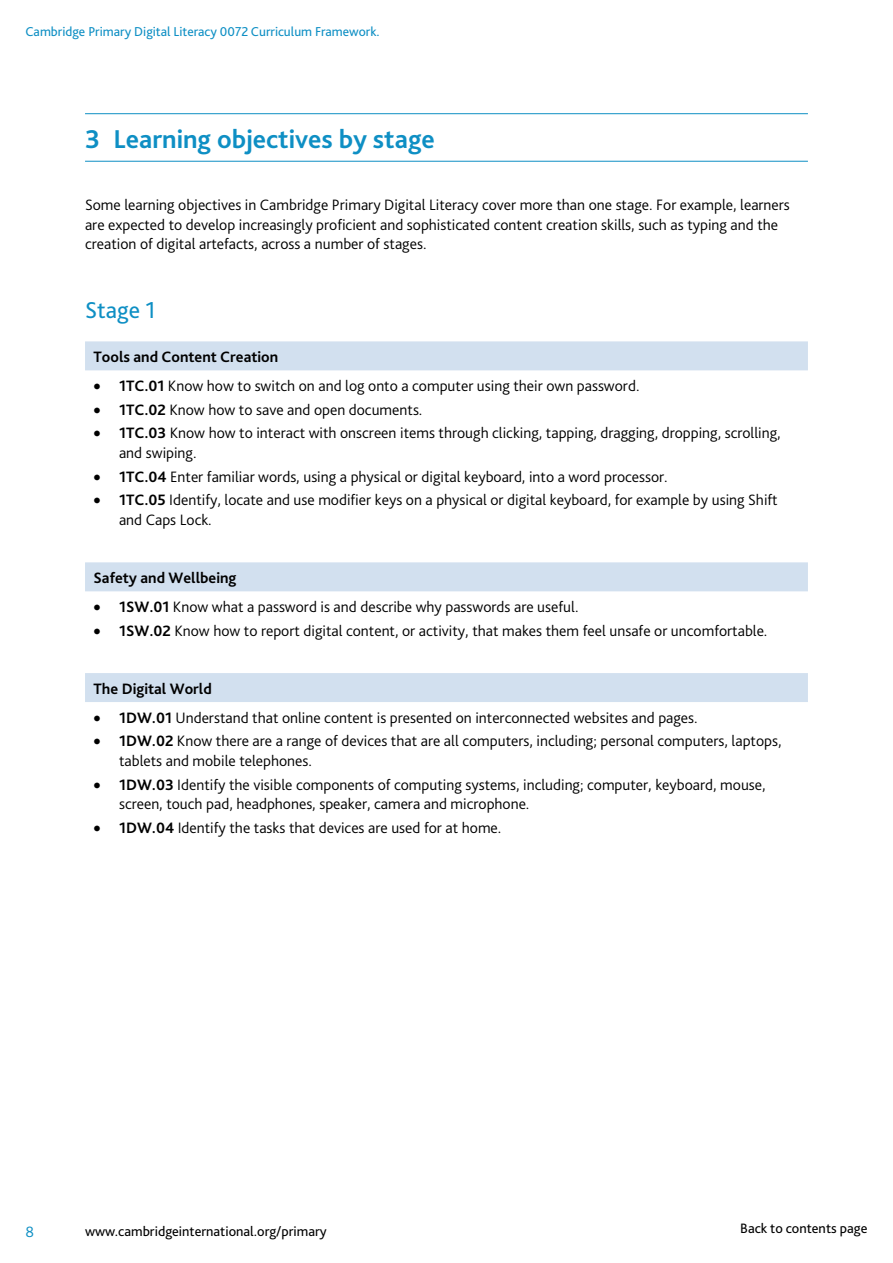
<style>
.page{position:relative;width:893px;height:1263px;background:#fff}
.page>*{position:absolute;margin:0;border:0;box-sizing:border-box;transform-origin:0 0}
.t1{font:700 27px "Bliss Pro";color:#0e8fc4}
.t2{font:24px "Bliss Pro";color:#0e8fc4}
.t3{font:300 15.75px/19.5px "Bliss Pro";color:#000}
.t4{font:700 15.75px "Bliss Pro";color:#000}
.t5{font:300 15.75px "Bliss Pro";color:#0e8fc4}
.t6{font:14.25px "Bliss Pro";color:#000}
.t7{font:13.5px "Bliss Pro";color:#0e8fc4}
.s1{font-weight:700}
</style>
<div class="page">
<hr style="left:85px;top:113px;width:723px;height:1px;background:#0e8fc4">
<hr style="left:85px;top:161px;width:723px;height:1px;background:#0e8fc4">
<svg style="left:85px;top:341px;width:723px;height:361px"></svg>
<p class="t7" style="left:26px;top:23px;width:356px">Cambridge Primary Digital Literacy 0072 Curriculum Framework.</p>
<h1 class="t1" style="left:85px;top:122px;width:351px">3 Learning objectives by stage</h1>
<p class="t3" style="left:85px;top:195px;width:706px">Some learning objectives in Cambridge Primary Digital Literacy cover more than one stage. For example, learners are expected to develop increasingly proficient and sophisticated content creation skills, such as typing and the creation of digital artefacts, across a number of stages.</p>
<h2 class="t2" style="left:85px;top:295px;width:72px">Stage 1</h2>
<p class="t4" style="left:94px;top:347px;width:186px">Tools and Content Creation</p>
<p class="t3" style="left:94px;top:376px;width:547px">• <span class="s1">1TC.01</span> Know how to switch on and log onto a computer using their own password.</p>
<p class="t3" style="left:94px;top:400px;width:330px">• <span class="s1">1TC.02</span> Know how to save and open documents.</p>
<p class="t3" style="left:119px;top:423px;width:663px;text-indent:-26px">• <span class="s1">1TC.03</span> Know how to interact with onscreen items through clicking, tapping, dragging, dropping, scrolling, and swiping.</p>
<p class="t3" style="left:94px;top:467px;width:576px">• <span class="s1">1TC.04</span> Enter familiar words, using a physical or digital keyboard, into a word processor.</p>
<p class="t3" style="left:119px;top:490px;width:660px;text-indent:-26px">• <span class="s1">1TC.05</span> Identify, locate and use modifier keys on a physical or digital keyboard, for example by using Shift and Caps Lock.</p>
<p class="t4" style="left:94px;top:568px;width:144px">Safety and Wellbeing</p>
<p class="t3" style="left:94px;top:597px;width:486px">• <span class="s1">1SW.01</span> Know what a password is and describe why passwords are useful.</p>
<p class="t3" style="left:94px;top:620px;width:675px">• <span class="s1">1SW.02</span> Know how to report digital content, or activity, that makes them feel unsafe or uncomfortable.</p>
<p class="t4" style="left:94px;top:678px;width:120px">The Digital World</p>
<p class="t3" style="left:94px;top:707px;width:606px">• <span class="s1">1DW.01</span> Understand that online content is presented on interconnected websites and pages.</p>
<p class="t3" style="left:119px;top:731px;width:664px;text-indent:-26px">• <span class="s1">1DW.02</span> Know there are a range of devices that are all computers, including; personal computers, laptops, tablets and mobile telephones.</p>
<p class="t3" style="left:119px;top:774px;width:648px;text-indent:-26px">• <span class="s1">1DW.03</span> Identify the visible components of computing systems, including; computer, keyboard, mouse, screen, touch pad, headphones, speaker, camera and microphone.</p>
<p class="t3" style="left:94px;top:818px;width:409px">• <span class="s1">1DW.04</span> Identify the tasks that devices are used for at home.</p>
<p class="t5" style="left:26px;top:1222px;width:10px">8</p>
<p class="t6" style="left:85px;top:1222px;width:243px">www.cambridgeinternational.org/primary</p>
<p class="t6" style="left:740px;top:1219px;width:129px">Back to contents page</p>
</div>
